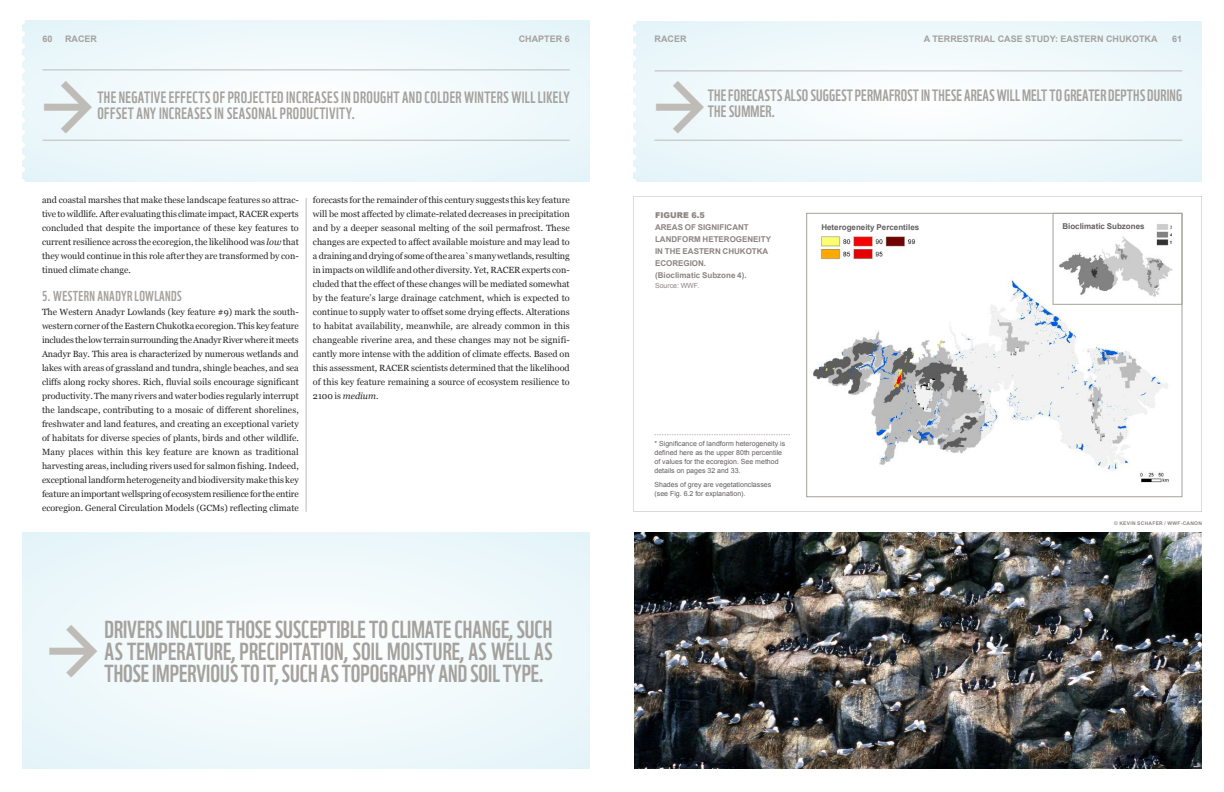
<style>
.page{position:relative;width:1224px;height:792px;background:#fff}
.page>*{position:absolute;margin:0;border:0;box-sizing:border-box;transform-origin:0 0}
.t1{font:24px/22px "WWF";color:#a5a19c}
.t2{font:16px "WWF";letter-spacing:.025em;color:#a5a19c}
.t3{font:14px "WWF";letter-spacing:.025em;color:#a5a19c}
.t4{font:9px/14px "Georgia";color:#272627;text-align:justify}
.t5{font:700 9px "Arial";color:#a5a19c}
.t6{font:700 8px/12px "Arial";color:#8c8483}
.t7{font:700 8px "Arial";color:#625e60}
.t8{font:900 8px "Arial";color:#8c8483}
.t9{font:7px/9px "Arial";color:#625e60}
.t10{font:7px "Arial";color:#8c8483}
.t11{font:700 5px "Arial";letter-spacing:.05em;color:#8c8483}
.s1{font-style:italic}
</style>
<div class="page">
<div style="left:634px;top:21px;width:568px;height:160px;background:#eff8fb"></div>
<hr style="left:655px;top:71px;width:527px;height:1px;background:#bfbcb8">
<hr style="left:655px;top:140px;width:527px;height:1px;background:#bfbcb8">
<hr style="left:918px;top:531px;width:1px;height:206px;background:#bfbcb8">
<svg style="left:633px;top:21px;width:3px;height:160px"></svg>
<div style="left:22px;top:21px;width:568px;height:160px;background:#eff8fb"></div>
<hr style="left:43px;top:70px;width:527px;height:1px;background:#bfbcb8">
<hr style="left:43px;top:140px;width:527px;height:1px;background:#bfbcb8">
<svg style="left:22px;top:21px;width:3px;height:160px"></svg>
<img style="left:634px;top:532px;width:568px;height:237px">
<div style="left:22px;top:533px;width:568px;height:236px;background:#eff8fb"></div>
<hr style="left:306px;top:198px;width:1px;height:314px;background:#bfbcb8">
<svg style="left:634px;top:196px;width:568px;height:316px"></svg>
<img style="left:808px;top:215px;width:372px;height:280px">
<div style="left:806px;top:213px;width:376px;height:284px;border:1px solid #a5a19c"></div>
<div style="left:1053px;top:213px;width:129px;height:92px;border:1px solid #a5a19c"></div>
<svg style="left:655px;top:434px;width:135px;height:1px"></svg>
<p class="t5" style="left:43px;top:34px;width:12px">60</p>
<p class="t5" style="left:65px;top:34px;width:33px">RACER</p>
<p class="t5" style="left:519px;top:34px;width:53px">CHAPTER 6</p>
<p class="t5" style="left:655px;top:34px;width:33px">RACER</p>
<p class="t5" style="left:924px;top:34px;width:235px">A TERRESTRIAL CASE STUDY: EASTERN CHUKOTKA</p>
<p class="t5" style="left:1172px;top:34px;width:12px">61</p>
<h2 class="t2" style="left:97px;top:91px;width:474px">THENEGATIVEEFFECTS OFPROJECTED INCREASESIN DROUGHT AND COLDERWINTERSWILLLIKELY</h2>
<h2 class="t2" style="left:97px;top:107px;width:260px">OFFSET ANY INCREASESINSEASONALPRODUCTIVITY.</h2>
<p class="t4" style="left:42px;top:193px;width:258px">and coastal marshes that make these landscape features so attrac&shy;tive to wildlife. After evaluating this climate impact, RACER experts concluded that despite the importance of these key features to current resilience across the ecoregion, the likelihood was <span class="s1">low</span> that they would continue in this role after they are transformed by con&shy;tinued climate change.</p>
<h3 class="t3" style="left:42px;top:291px;width:141px">5. WESTERN ANADYRLOWLANDS</h3>
<p class="t4" style="left:42px;top:305px;width:258px">The Western Anadyr Lowlands (key feature #9) mark the south&shy;western corner of the Eastern Chukotka ecoregion. This key feature includes the lowterrainsurrounding theAnadyrRiverwhere itmeets Anadyr Bay. This area is characterized by numerous wetlands and lakes with areas of grassland and tundra, shingle beaches, and sea cliffs along rocky shores. Rich, fluvial soils encourage significant productivity. The many rivers and water bodies regularly interrupt the landscape, contributing to a mosaic of different shorelines, freshwater and land features, and creating an exceptional variety of habitats for diverse species of plants, birds and other wildlife.<br>Many places within this key feature are known as traditional harvesting areas, including rivers used for salmon fishing. Indeed, exceptional landform heterogeneity and biodiversity make this key feature animportantwellspringof ecosystemresilience for the entire ecoregion. General Circulation Models (GCMs) reflecting climate</p>
<p class="t4" style="left:313px;top:193px;width:258px">forecasts for the remainder of this century suggests this key feature will be most affected by climate-related decreases in precipitation and by a deeper seasonal melting of the soil permafrost. These changes are expected to affect available moisture and may lead to adraining anddryingof someofthe area`smanywetlands, resulting in impacts on wildlife and other diversity. Yet, RACER experts con&shy;cluded that the effect of these changes will be mediated somewhat by the feature’s large drainage catchment, which is expected to continue to supply water to offset some drying effects. Alterations to habitat availability, meanwhile, are already common in this changeable riverine area, and these changes may not be signifi&shy;cantly more intense with the addition of climate effects. Based on this assessment, RACER scientists determined that the likelihood of this key feature remaining a source of ecosystem resilience to 2100 is <span class="s1">medium</span>.</p>
<h1 class="t1" style="left:105px;top:620px;width:450px">DRIVERSINCLUDETHOSESUSCEPTIBLETO CLIMATECHANGE,SUCH<br>AS TEMPERATURE, PRECIPITATION, SOIL MOISTURE, AS WELL AS</h1>
<h1 class="t1" style="left:105px;top:664px;width:441px">THOSEIMPERVIOUSTO IT,SUCH ASTOPOGRAPHY AND SOILTYPE.</h1>
<h2 class="t2" style="left:708px;top:90px;width:476px">THEFORECASTS ALSO SUGGESTPERMAFROSTINTHESE AREASWILLMELTTO GREATER DEPTHS DURING</h2>
<h2 class="t2" style="left:708px;top:106px;width:69px">THESUMMER.</h2>
<p class="t8" style="left:655px;top:209px;width:51px">FIGURE 6.5</p>
<p class="t6" style="left:655px;top:221px;width:118px">AREAS OF SIGNIFICANT<br>LANDFORM HETEROGENEITY<br>IN THE EASTERN CHUKOTKA<br>ECOREGION.<br>(BIOCLIMATIC SUBZONE 4).</p>
<p class="t10" style="left:655px;top:282px;width:46px">source: WWF.</p>
<p class="t7" style="left:821px;top:223px;width:99px">HETEROGENEITY PERCENTILES</p>
<p class="t7" style="left:1062px;top:222px;width:84px">BIOCLIMATIC SUBZONES</p>
<p class="t9" style="left:655px;top:439px;width:132px">* significance of landform heterogeneity is defined here as the upper 80th percentile of values for the ecoregion. see method details on pages 32 and 33.</p>
<p class="t9" style="left:655px;top:480px;width:118px">shades of grey are vegetationclasses (see Fig. 6.2 for explanation).</p>
<p class="t11" style="left:1114px;top:520px;width:89px">© KEVIN SCHAFER / WWF-CANON</p>
</div>
